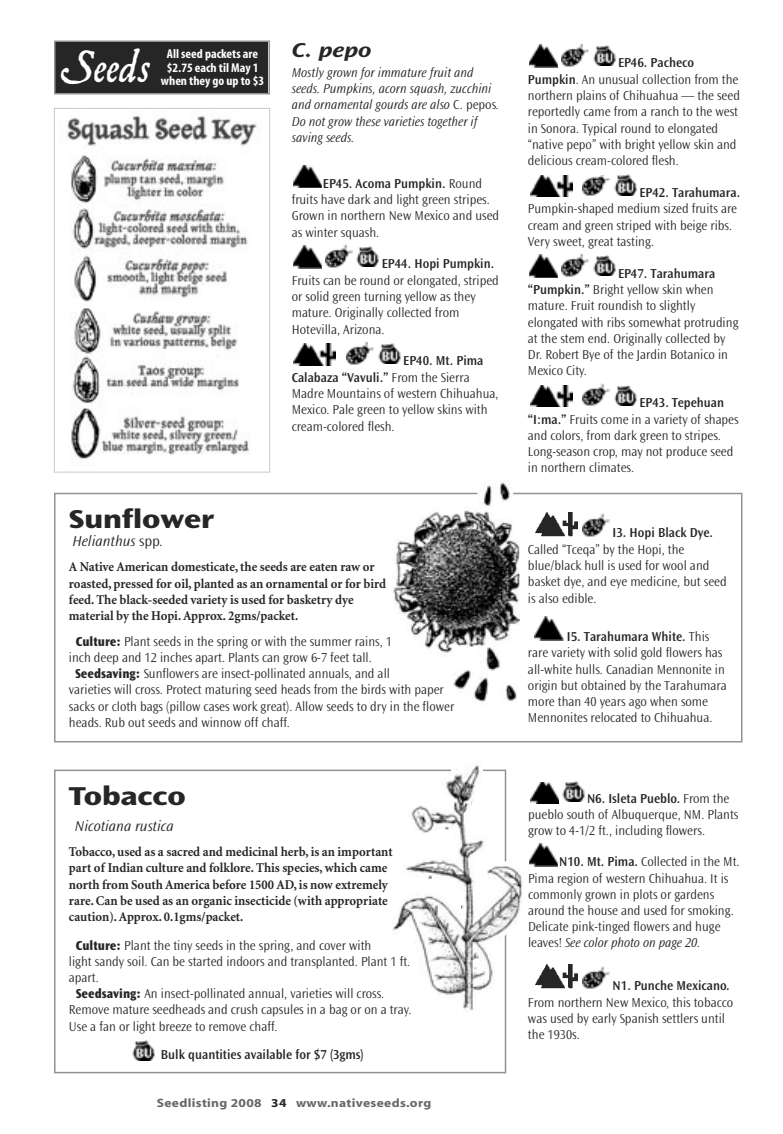
<style>
.page{position:relative;width:783px;height:1134px;background:#fff}
.page>*{position:absolute;margin:0;border:0;box-sizing:border-box;transform-origin:0 0}
.t1{font:italic 47.25px "P22 Mayflower";color:#fff;scale:.95 1}
.t2{font:27px "Ocean Sans MM 760 800";color:#272627}
.t3{font:21px "Ocean Sans MM It 648 800";color:#272627}
.t4{font:15px "Ocean Sans MM It 310 475";color:#272627}
.t5{font:13.5px/16.2px "Ocean Sans MM 310 475";color:#272627;scale:.95 1}
.t6{font:700 13.5px/16.2px "Minion";color:#272627;scale:.95 1}
.t7{font:13.5px/16.8px "Ocean Sans MM 512 475";color:#272627;scale:.95 1}
.t8{font:13.5px/16.2px "Ocean Sans MM It 310 475";color:#272627;scale:.95 1}
.t9{font:700 condensed 12.9px/13.5px "Myriad";color:#fff;text-align:center;scale:1.05 1}
.t10{font:700 12.15px "Myriad";letter-spacing:.025em;color:#686768;scale:1.11 1}
.s1{font-family:"Ocean Sans MM 310 475"}
.s2{font-family:"Ocean Sans MM 760 475"}
.s3{color:#272627}
.s4{font-family:"Ocean Sans MM 512 475"}
</style>
<div class="page">
<img style="left:294px;top:344px;width:42px;height:21px">
<img style="left:347px;top:341px;width:27px;height:24px">
<img style="left:378px;top:343px;width:23px;height:21px">
<img style="left:293px;top:245px;width:28px;height:23px">
<img style="left:325px;top:244px;width:27px;height:24px">
<img style="left:357px;top:246px;width:22px;height:21px">
<img style="left:293px;top:165px;width:28px;height:23px">
<img style="left:529px;top:44px;width:29px;height:23px">
<img style="left:562px;top:44px;width:27px;height:23px">
<img style="left:593px;top:45px;width:23px;height:21px">
<img style="left:530px;top:175px;width:42px;height:22px">
<img style="left:583px;top:176px;width:27px;height:20px">
<svg style="left:618px;top:174px;width:16px;height:22px"></svg>
<img style="left:614px;top:175px;width:23px;height:20px">
<img style="left:562px;top:254px;width:27px;height:23px">
<img style="left:529px;top:255px;width:29px;height:23px">
<img style="left:593px;top:256px;width:23px;height:20px">
<img style="left:583px;top:383px;width:27px;height:23px">
<img style="left:530px;top:385px;width:42px;height:22px">
<svg style="left:618px;top:405px;width:16px;height:1px"></svg>
<img style="left:614px;top:385px;width:23px;height:20px">
<div style="left:56px;top:42px;width:212px;height:51px;background:#272627"></div>
<div style="left:54px;top:40px;width:216px;height:54px;border:2px solid #939393"></div>
<div style="left:54px;top:493px;width:688px;height:249px;border:2px solid #939393"></div>
<img style="left:392px;top:482px;width:129px;height:220px">
<img style="left:583px;top:513px;width:27px;height:24px">
<img style="left:534px;top:617px;width:30px;height:23px">
<img style="left:536px;top:512px;width:41px;height:24px">
<div style="left:54px;top:770px;width:452px;height:303px;border:2px solid #939393"></div>
<img style="left:133px;top:1041px;width:22px;height:20px">
<img style="left:391px;top:765px;width:131px;height:249px">
<img style="left:536px;top:965px;width:41px;height:24px">
<img style="left:583px;top:966px;width:27px;height:23px">
<img style="left:530px;top:843px;width:28px;height:23px">
<img style="left:530px;top:782px;width:29px;height:21px">
<svg style="left:566px;top:801px;width:16px;height:1px"></svg>
<img style="left:562px;top:781px;width:23px;height:20px">
<img style="left:67px;top:115px;width:190px;height:344px">
<div style="left:54px;top:108px;width:216px;height:364px;border:1px solid #c9c9c9"></div>
<h1 class="t1" style="left:60px;top:48px;width:96px">Seeds</h1>
<p class="t9" style="left:161px;top:48px;width:100px">All seed packets are $2.75 each til May 1 when they go up to $3</p>
<h3 class="t3" style="left:292px;top:42px;width:81px">C. pepo</h3>
<p class="t8" style="left:292px;top:65px;width:220px">Mostly grown for immature fruit and seeds. Pumpkins, acorn squash, zucchini and ornamental gourds are also <span class="s1">C. pepos</span>.<br>Do not grow these varieties together if saving seeds.</p>
<p class="t7" style="left:323px;top:176px;width:169px">EP45. Acoma Pumpkin. <span class="s1">Round</span></p>
<p class="t5" style="left:292px;top:192px;width:220px">fruits have dark and light green stripes.<br>Grown in northern New Mexico and used as winter squash.</p>
<p class="t7" style="left:382px;top:256px;width:120px">EP44. Hopi Pumpkin.</p>
<p class="t5" style="left:292px;top:273px;width:220px">Fruits can be round or elongated, striped or solid green turning yellow as they mature. Originally collected from Hotevilla, Arizona.</p>
<p class="t7" style="left:292px;top:353px;width:203px;text-indent:112px">EP40. Mt. Pima<br>Calabaza “Vavuli.” <span class="s1">From the Sierra</span></p>
<p class="t5" style="left:292px;top:387px;width:219px">Madre Mountains of western Chihuahua,<br>Mexico. Pale green to yellow skins with cream-colored flesh.</p>
<h2 class="t2" style="left:69px;top:509px;width:147px">Sunflower</h2>
<p class="t4" style="left:73px;top:535px;width:92px">Helianthus <span class="s1">spp.</span></p>
<p class="t6" style="left:69px;top:560px;width:335px">A Native American domesticate, the seeds are eaten raw or roasted, pressed for oil, planted as an ornamental or for bird feed. The black-seeded variety is used for basketry dye material by the Hopi. Approx. 2gms/packet.</p>
<p class="t5" style="left:76px;top:634px;width:334px"><span class="s2">Culture:</span> Plant seeds in the spring or with the summer rains, 1</p>
<p class="t5" style="left:69px;top:650px;width:320px">inch deep and 12 inches apart. Plants can grow 6-7 feet tall.</p>
<p class="t5" style="left:75px;top:666px;width:333px"><span class="s2">Seedsaving:</span> Sunflowers are insect-pollinated annuals, and all</p>
<p class="t5" style="left:69px;top:683px;width:396px">varieties will cross. Protect maturing seed heads from the birds with paper</p>
<p class="t5" style="left:69px;top:699px;width:407px">sacks or cloth bags (pillow cases work great). Allow seeds to dry in the flower</p>
<p class="t5" style="left:69px;top:715px;width:234px">heads. Rub out seeds and winnow off chaff.</p>
<h2 class="t2" style="left:69px;top:785px;width:118px">Tobacco</h2>
<p class="t4" style="left:75px;top:820px;width:100px">Nicotiana rustica</p>
<p class="t6" style="left:69px;top:845px;width:342px">Tobacco, used as a sacred and medicinal herb, is an important part of Indian culture and folklore. This species, which came north from South America before 1500 AD, is now extremely rare. Can be used as an organic insecticide (with appropriate caution). Approx. 0.1gms/packet.</p>
<p class="t5" style="left:76px;top:938px;width:313px"><span class="s2">Culture:</span> Plant the tiny seeds in the spring, and cover with</p>
<p class="t5" style="left:69px;top:954px;width:361px">light sandy soil. Can be started indoors and transplanted. Plant 1 ft.</p>
<p class="t5" style="left:69px;top:970px;width:33px">apart.</p>
<p class="t5" style="left:76px;top:987px;width:326px"><span class="s2">Seedsaving:</span> An insect-pollinated annual, varieties will cross.</p>
<p class="t5" style="left:69px;top:1003px;width:362px">Remove mature seedheads and crush capsules in a bag or on a tray.</p>
<p class="t5" style="left:69px;top:1019px;width:221px">Use a fan or light breeze to remove chaff.</p>
<p class="t7" style="left:161px;top:1047px;width:215px">Bulk quantities available for $7 (3gms)</p>
<p class="t10" style="left:157px;top:1098px;width:249px">Seedlisting 2008 <span class="s3">34</span> www.nativeseeds.org</p>
<p class="t7" style="left:618px;top:55px;width:82px">EP46. Pacheco</p>
<p class="t5" style="left:528px;top:72px;width:225px"><span class="s4">Pumpkin</span>. An unusual collection from the northern plains of Chihuahua — the seed reportedly came from a ranch to the west in Sonora. Typical round to elongated “native pepo” with bright yellow skin and delicious cream-colored flesh.</p>
<p class="t7" style="left:639px;top:185px;width:108px">EP42. Tarahumara.</p>
<p class="t5" style="left:528px;top:202px;width:222px">Pumpkin-shaped medium sized fruits are cream and green striped with beige ribs.<br>Very sweet, great tasting.</p>
<p class="t7" style="left:618px;top:266px;width:104px">EP47. Tarahumara</p>
<p class="t5" style="left:528px;top:283px;width:223px"><span class="s4">“Pumpkin.”</span> Bright yellow skin when mature. Fruit roundish to slightly elongated with ribs somewhat protruding at the stem end. Originally collected by Dr. Robert Bye of the Jardin Botanico in Mexico City.</p>
<p class="t7" style="left:639px;top:395px;width:91px">EP43. Tepehuan</p>
<p class="t5" style="left:528px;top:412px;width:223px"><span class="s4">“I:ma.”</span> Fruits come in a variety of shapes and colors, from dark green to stripes.<br>Long-season crop, may not produce seed in northern climates.</p>
<p class="t7" style="left:613px;top:525px;width:107px">I3. Hopi Black Dye.</p>
<p class="t5" style="left:528px;top:542px;width:211px">Called “Tceqa” by the Hopi, the blue/black hull is used for wool and basket dye, and eye medicine, but seed is also edible.</p>
<p class="t7" style="left:567px;top:629px;width:152px">I5. Tarahumara White. <span class="s1">This</span></p>
<p class="t5" style="left:528px;top:646px;width:211px">rare variety with solid gold flowers has all-white hulls. Canadian Mennonite in origin but obtained by the Tarahumara more than 40 years ago when some Mennonites relocated to Chihuahua.</p>
<p class="t7" style="left:587px;top:791px;width:151px">N6. Isleta Pueblo. <span class="s1">From the</span></p>
<p class="t5" style="left:528px;top:808px;width:223px">pueblo south of Albuquerque, NM. Plants grow to 4-1/2 ft., including flowers.</p>
<p class="t5" style="left:528px;top:855px;width:224px;text-indent:31px"><span class="s4">N10. Mt. Pima.</span> Collected in the Mt.<br>Pima region of western Chihuahua. It is commonly grown in plots or gardens around the house and used for smoking.<br>Delicate pink-tinged flowers and huge</p>
<p class="t8" style="left:528px;top:936px;width:183px"><span class="s1">leaves!</span> See color photo on page 20.</p>
<p class="t7" style="left:613px;top:978px;width:125px">N1. Punche Mexicano.</p>
<p class="t5" style="left:528px;top:995px;width:218px">From northern New Mexico, this tobacco was used by early Spanish settlers until the 1930s.</p>
</div>
